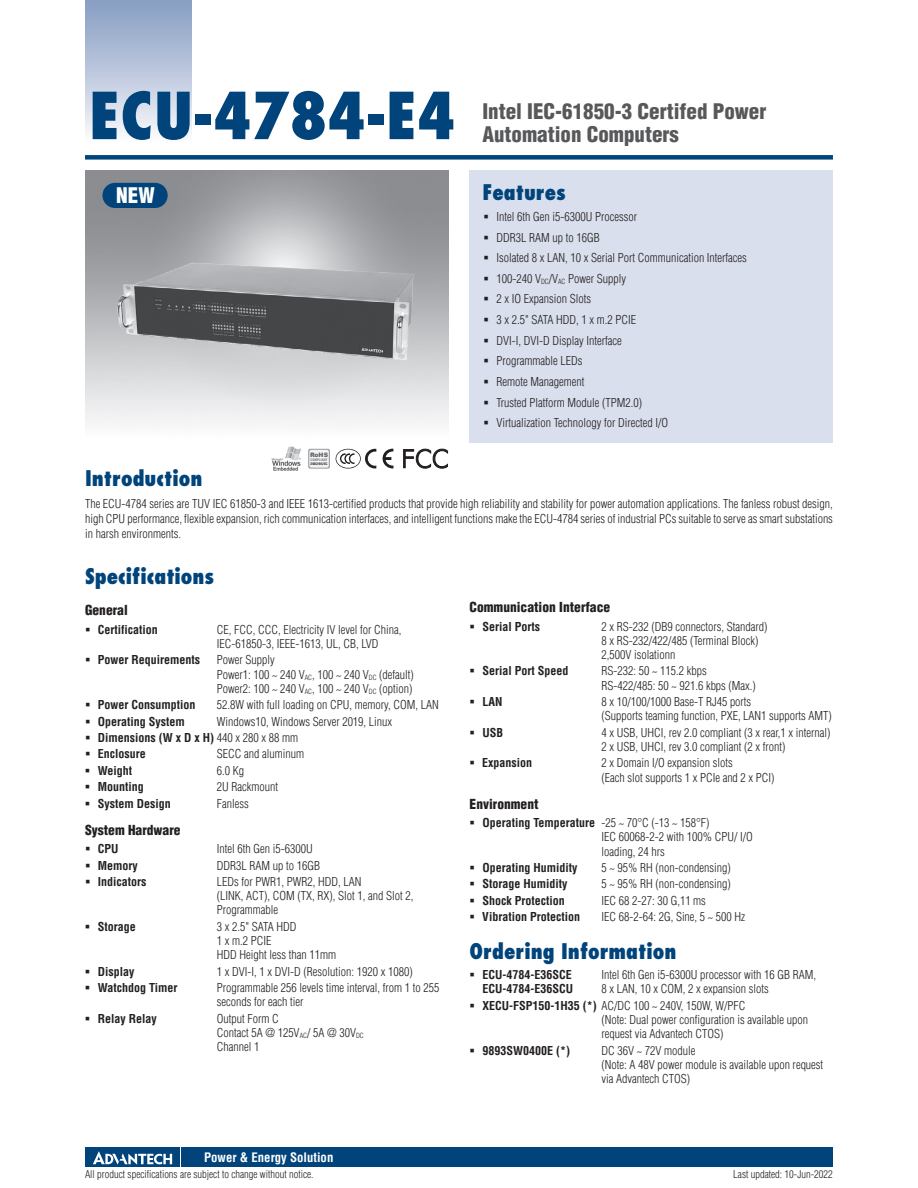
<style>
.page{position:relative;width:918px;height:1188px;background:#fff}
.page>*{position:absolute;margin:0;border:0;box-sizing:border-box;transform-origin:0 0}
.t1{font:800 condensed 63px "Futura";color:#00447b}
.t2{font:800 condensed 21px "Futura";color:#00447b}
.t3{font:900 condensed 21px/22.5px "Helvetica";color:#57585a}
.t4{font:900 condensed 21px "Helvetica";color:#fff}
.t5{font:900 condensed 13.5px "Helvetica";color:#231f20}
.t6{font:700 condensed 12.75px "Helvetica";color:#fff}
.t7{font:300 condensed 12px/14.2px "Helvetica";color:#231f20}
.t8{font:700 condensed 12px "Helvetica";color:#231f20}
.t9{font:300 condensed 10.5px "Helvetica";color:#231f20}
.t10{font:900 6px "Arial";color:#636366}
.t11{font:700 condensed 3.3px "Helvetica";color:#231f20;scale:1.11 1}
.t12{font:700 condensed 3.3px "Helvetica";color:#76787b;scale:1.05 1}
.s1{font-weight:700}
</style>
<div class="page">
<div style="left:85px;top:155px;width:748px;height:5px;background:#00447b"></div>
<div style="left:85px;top:0;width:106px;height:143px;background:linear-gradient(to bottom,#849bc1,#f9fafc)"></div>
<div style="left:182px;top:1147px;width:651px;height:20px;background:#00447b"></div>
<div style="left:85px;top:1147px;width:95px;height:20px;background:#00447b"></div>
<svg style="left:93px;top:1151px;width:79px;height:14px"></svg>
<div style="left:470px;top:170px;width:363px;height:272px;background:#d9dfec"></div>
<img style="left:85px;top:170px;width:363px;height:255px">
<img style="left:103px;top:229px;width:334px;height:160px">
<div style="left:102px;top:183px;width:66px;height:25px;background:#00447b;border-radius:13px"></div>
<img style="left:272px;top:446px;width:29px;height:25px">
<svg style="left:336px;top:449px;width:40px;height:20px"></svg>
<svg style="left:383px;top:448px;width:10px;height:21px"></svg>
<svg style="left:403px;top:448px;width:45px;height:21px"></svg>
<div style="left:308px;top:449px;width:22px;height:20px;background:#a3a5a8;border-radius:2px"></div>
<div style="left:309px;top:450px;width:20px;height:18px;background:#f2f3f4;border-radius:2px"></div>
<h1 class="t1" style="left:89px;top:76px;width:368px">ECU-4784-E4</h1>
<h2 class="t4" style="left:116px;top:182px;width:40px">NEW</h2>
<p class="t10" style="left:310px;top:450px;width:20px">RoHS</p>
<p class="t12" style="left:310px;top:458px;width:18px">COMPLIANT</p>
<p class="t11" style="left:311px;top:462px;width:17px">2002/95/EC</p>
<h2 class="t3" style="left:482px;top:100px;width:286px">Intel IEC-61850-3 Certifed Power<br>Automation Computers</h2>
<h2 class="t2" style="left:482px;top:179px;width:85px">Features</h2>
<p class="t7" style="left:496px;top:206px;width:252px;line-height:20.7px">Intel 6th Gen i5-6300U Processor<br>DDR3L RAM up to 16GB<br>Isolated 8 x LAN, 10 x Serial Port Communication Interfaces<br>100-240 V<sub>DC</sub>/V<sub>AC</sub> Power Supply<br>2 x IO Expansion Slots<br>3 x 2.5" SATA HDD, 1 x m.2 PCIE<br>DVI-I, DVI-D Display Interface<br>Programmable LEDs<br>Remote Management<br>Trusted Platform Module (TPM2.0)<br>Virtualization Technology for Directed I/O</p>
<h2 class="t2" style="left:85px;top:465px;width:119px">Introduction</h2>
<p class="t7" style="left:85px;top:496px;width:749px;line-height:15px;text-align:justify">The ECU-4784 series are TUV IEC 61850-3 and IEEE 1613-certified products that provide high reliability and stability for power automation applications. The fanless robust design, high CPU performance, flexible expansion, rich communication interfaces, and intelligent functions make the ECU-4784 series of industrial PCs suitable to serve as smart substations in harsh environments.</p>
<h2 class="t2" style="left:85px;top:563px;width:131px">Specifications</h2>
<p class="t5" style="left:85px;top:602px;width:44px">General</p>
<p class="t8" style="left:98px;top:622px;width:62px">Certification</p>
<p class="t7" style="left:217px;top:622px;width:186px">CE, FCC, CCC, Electricity IV level for China,<br>IEC-61850-3, IEEE-1613, UL, CB, LVD</p>
<p class="t8" style="left:98px;top:653px;width:104px">Power Requirements</p>
<p class="t7" style="left:217px;top:653px;width:199px">Power Supply<br>Power1: 100 ~ 240 V<sub>AC</sub>, 100 ~ 240 V<sub>DC</sub> (default)<br>Power2: 100 ~ 240 V<sub>AC</sub>, 100 ~ 240 V<sub>DC</sub> (option)</p>
<p class="t8" style="left:98px;top:697px;width:99px">Power Consumption</p>
<p class="t7" style="left:217px;top:698px;width:224px">52.8W with full loading on CPU, memory, COM, LAN</p>
<p class="t8" style="left:98px;top:714px;width:88px">Operating System</p>
<p class="t7" style="left:98px;top:713px;width:296px;line-height:16.4px;text-indent:119px">Windows10, Windows Server 2019, Linux<br><span class="s1">Dimensions (W x D x H)</span> 440 x 280 x 88 mm<br><span class="s1">Enclosure</span></p>
<p class="t7" style="left:217px;top:747px;width:89px">SECC and aluminum</p>
<p class="t8" style="left:98px;top:763px;width:36px">Weight</p>
<p class="t7" style="left:217px;top:763px;width:29px">6.0 Kg</p>
<p class="t8" style="left:98px;top:779px;width:48px">Mounting</p>
<p class="t7" style="left:217px;top:780px;width:63px">2U Rackmount</p>
<p class="t8" style="left:98px;top:796px;width:74px">System Design</p>
<p class="t7" style="left:217px;top:796px;width:33px">Fanless</p>
<p class="t5" style="left:85px;top:821px;width:97px">System Hardware</p>
<p class="t8" style="left:98px;top:841px;width:22px">CPU</p>
<p class="t7" style="left:217px;top:842px;width:97px">Intel 6th Gen i5-6300U</p>
<p class="t8" style="left:98px;top:858px;width:42px">Memory</p>
<p class="t7" style="left:217px;top:858px;width:105px">DDR3L RAM up to 16GB</p>
<p class="t8" style="left:98px;top:874px;width:50px">Indicators</p>
<p class="t7" style="left:217px;top:874px;width:198px">LEDs for PWR1, PWR2, HDD, LAN<br>(LINK, ACT), COM (TX, RX), Slot 1, and Slot 2,<br>Programmable</p>
<p class="t8" style="left:98px;top:919px;width:40px">Storage</p>
<p class="t7" style="left:217px;top:919px;width:121px">3 x 2.5" SATA HDD<br>1 x m.2 PCIE<br>HDD Height less than 11mm</p>
<p class="t8" style="left:98px;top:964px;width:38px">Display</p>
<p class="t7" style="left:217px;top:964px;width:197px">1 x DVI-I, 1 x DVI-D (Resolution: 1920 x 1080)</p>
<p class="t8" style="left:98px;top:980px;width:81px">Watchdog Timer</p>
<p class="t7" style="left:217px;top:981px;width:224px">Programmable 256 levels time interval, from 1 to 255 seconds for each tier</p>
<p class="t8" style="left:98px;top:1011px;width:60px">Relay Relay</p>
<p class="t7" style="left:217px;top:1011px;width:149px">Output Form C<br>Contact 5A @ 125V<sub>AC</sub>/ 5A @ 30V<sub>DC<br></sub>Channel 1</p>
<p class="t6" style="left:204px;top:1149px;width:131px">Power &amp; Energy Solution</p>
<p class="t5" style="left:470px;top:599px;width:142px">Communication Interface</p>
<p class="t8" style="left:482px;top:619px;width:59px">Serial Ports</p>
<p class="t7" style="left:601px;top:619px;width:167px">2 x RS-232 (DB9 connectors, Standard)<br>8 x RS-232/422/485 (Terminal Block)<br>2,500V isolationn</p>
<p class="t8" style="left:482px;top:664px;width:88px">Serial Port Speed</p>
<p class="t7" style="left:601px;top:664px;width:156px">RS-232: 50 ~ 115.2 kbps<br>RS-422/485: 50 ~ 921.6 kbps (Max.)</p>
<p class="t8" style="left:482px;top:694px;width:22px">LAN</p>
<p class="t7" style="left:601px;top:695px;width:232px">8 x 10/100/1000 Base-T RJ45 ports<br>(Supports teaming function, PXE, LAN1 supports AMT)</p>
<p class="t8" style="left:482px;top:725px;width:22px">USB</p>
<p class="t7" style="left:601px;top:725px;width:231px">4 x USB, UHCI, rev 2.0 compliant (3 x rear,1 x internal)<br>2 x USB, UHCI, rev 3.0 compliant (2 x front)</p>
<p class="t8" style="left:482px;top:755px;width:51px">Expansion</p>
<p class="t7" style="left:601px;top:756px;width:175px">2 x Domain I/O expansion slots<br>(Each slot supports 1 x PCIe and 2 x PCI)</p>
<p class="t5" style="left:470px;top:795px;width:70px">Environment</p>
<p class="t7" style="left:601px;top:816px;width:153px;text-indent:-119px"><span class="s1">Operating Temperature</span> -25 ~ 70°C (-13 ~ 158°F)<br>IEC 60068-2-2 with 100% CPU/ I/O loading, 24 hrs</p>
<p class="t8" style="left:482px;top:860px;width:97px">Operating Humidity</p>
<p class="t7" style="left:601px;top:861px;width:131px">5 ~ 95% RH (non-condensing)</p>
<p class="t8" style="left:482px;top:877px;width:87px">Storage Humidity</p>
<p class="t7" style="left:601px;top:877px;width:131px">5 ~ 95% RH (non-condensing)</p>
<p class="t8" style="left:482px;top:893px;width:84px">Shock Protection</p>
<p class="t7" style="left:601px;top:893px;width:106px">IEC 68 2-27: 30 G,11 ms</p>
<p class="t8" style="left:482px;top:909px;width:99px">Vibration Protection</p>
<p class="t7" style="left:601px;top:910px;width:145px">IEC 68-2-64: 2G, Sine, 5 ~ 500 Hz</p>
<h2 class="t2" style="left:470px;top:938px;width:208px">Ordering Information</h2>
<p class="t8" style="left:482px;top:967px;width:91px">ECU-4784-E36SCE</p>
<p class="t7" style="left:601px;top:968px;width:216px">Intel 6th Gen i5-6300U processor with 16 GB RAM,</p>
<p class="t8" style="left:482px;top:982px;width:92px">ECU-4784-E36SCU</p>
<p class="t7" style="left:482px;top:981px;width:288px;line-height:16.4px;text-indent:119px">8 x LAN, 10 x COM, 2 x expansion slots<br><span class="s1">XECU-FSP150-1H35 (*)</span> AC/DC 100 ~ 240V, 150W, W/PFC</p>
<p class="t7" style="left:601px;top:1013px;width:208px">(Note: Dual power configuration is available upon request via Advantech CTOS)</p>
<p class="t8" style="left:482px;top:1043px;width:89px">9893SW0400E (*)</p>
<p class="t7" style="left:601px;top:1043px;width:223px">DC 36V ~ 72V module<br>(Note: A 48V power module is available upon request via Advantech CTOS)</p>
<p class="t9" style="left:85px;top:1167px;width:230px">All product specifications are subject to change without notice.</p>
<p class="t9" style="left:733px;top:1167px;width:101px">Last updated: 10-Jun-2022</p>
</div>
